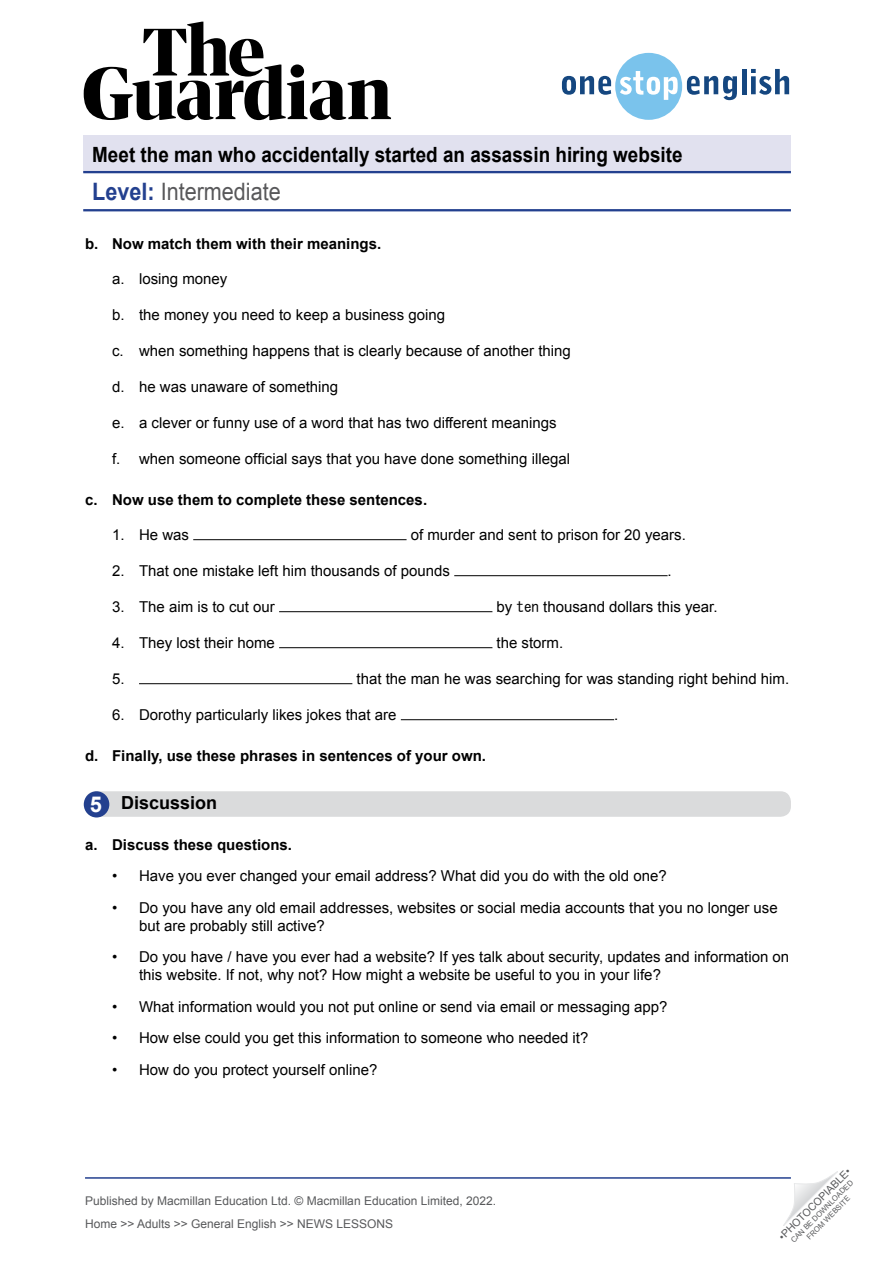
<style>
.page{position:relative;width:893px;height:1263px;background:#fff}
.page>*{position:absolute;margin:0;border:0;box-sizing:border-box;transform-origin:0 0}
.t1{font:24px "Arial";color:#58585a;scale:.9 1}
.WS__Exercise_title{font:700 21.9px "Arial";color:#fff}
.t2{font:700 21px "Arial";color:#000;scale:.9 1}
.WS__Exercise_title-2{font:700 18px "Arial";color:#000}
.WS__Body_text_number{font:15px/18px "Arial";color:#000}
.t3{font:700 15px "Arial";color:#000}
.t4{font:12px/23px "Arial";color:#58595b}
.t5{font:10.5px "Arial";color:#58595b}
.t6{font:7.5px/9px "Arial";color:#58595b;text-align:center}
.s1{font-weight:700;color:#23408f}
.s2{font-family:"MS Gothic"}
</style>
<div class="page">
<hr style="left:83px;top:209px;width:708px;height:2px;background:#23408f">
<svg style="left:84px;top:22px;width:307px;height:98px"></svg>
<svg style="left:562px;top:53px;width:175px;height:67px"></svg>
<hr style="left:742px;top:69px;width:4px;height:25px;background:#154780">
<svg style="left:751px;top:69px;width:38px;height:26px"></svg>
<div style="left:83px;top:136px;width:708px;height:37px;background:#e1e1ef"></div>
<hr style="left:83px;top:171px;width:708px;height:2px;background:#23408f">
<svg style="left:783px;top:1171px;width:55px;height:55px"></svg>
<hr style="left:85px;top:1177px;width:706px;height:2px;background:#23408f">
<div style="left:85px;top:791px;width:706px;height:26px;background:#dadbdc;border-radius:10px"></div>
<div style="left:84px;top:791px;width:25px;height:26px;background:#23408f;border-radius:50%"></div>
<hr style="left:193px;top:539px;width:214px;height:1px;background:#000">
<hr style="left:454px;top:575px;width:214px;height:1px;background:#000">
<hr style="left:279px;top:611px;width:213px;height:1px;background:#000">
<hr style="left:279px;top:647px;width:213px;height:1px;background:#000">
<hr style="left:139px;top:683px;width:213px;height:1px;background:#000">
<hr style="left:401px;top:719px;width:213px;height:1px;background:#000">
<h3 class="t2" style="left:92px;top:141px;width:657px">Meet the man who accidentally started an assassin hiring website</h3>
<h1 class="t1" style="left:92px;top:176px;width:211px"><span class="s1">Level:</span> Intermediate</h1>
<p class="t3" style="left:85px;top:234px;width:298px">b. Now match them with their meanings.</p>
<p class="WS__Body_text_number" style="left:112px;top:270px;width:117px">a. losing money</p>
<p class="WS__Body_text_number" style="left:112px;top:306px;width:335px">b. the money you need to keep a business going</p>
<p class="WS__Body_text_number" style="left:112px;top:342px;width:460px">c. when something happens that is clearly because of another thing</p>
<p class="WS__Body_text_number" style="left:112px;top:378px;width:228px">d. he was unaware of something</p>
<p class="WS__Body_text_number" style="left:112px;top:414px;width:446px">e. a clever or funny use of a word that has two different meanings</p>
<p class="WS__Body_text_number" style="left:112px;top:450px;width:460px">f. when someone official says that you have done something illegal</p>
<p class="t3" style="left:85px;top:489px;width:344px">c. Now use them to complete these sentences.</p>
<p class="WS__Body_text_number" style="left:112px;top:526px;width:79px">1. He was</p>
<p class="WS__Body_text_number" style="left:411px;top:526px;width:277px">of murder and sent to prison for 20 years.</p>
<p class="WS__Body_text_number" style="left:112px;top:562px;width:339px">2. That one mistake left him thousands of pounds</p>
<p class="WS__Body_text_number" style="left:668px;top:562px;width:6px">.</p>
<p class="WS__Body_text_number" style="left:112px;top:598px;width:164px">3. The aim is to cut our</p>
<p class="WS__Body_text_number" style="left:497px;top:598px;width:222px">by <span class="s2">ten</span> thousand dollars this year.</p>
<p class="WS__Body_text_number" style="left:112px;top:634px;width:164px">4. They lost their home</p>
<p class="WS__Body_text_number" style="left:497px;top:634px;width:68px">the storm.</p>
<p class="WS__Body_text_number" style="left:112px;top:670px;width:14px">5.</p>
<p class="WS__Body_text_number" style="left:357px;top:670px;width:434px">that the man he was searching for was standing right behind him.</p>
<p class="WS__Body_text_number" style="left:112px;top:706px;width:286px">6. Dorothy particularly likes jokes that are</p>
<p class="WS__Body_text_number" style="left:614px;top:706px;width:6px">.</p>
<p class="t3" style="left:85px;top:745px;width:403px">d. Finally, use these phrases in sentences of your own.</p>
<p class="WS__Exercise_title-2" style="left:121px;top:791px;width:98px">Discussion</p>
<p class="t3" style="left:85px;top:834px;width:209px">a. Discuss these questions.</p>
<p class="WS__Body_text_number" style="left:112px;top:867px;width:556px">• Have you ever changed your email address? What did you do with the old one?</p>
<p class="WS__Body_text_number" style="left:139px;top:898px;width:640px;text-indent:-27px">• Do you have any old email addresses, websites or social media accounts that you no longer use but are probably still active?</p>
<p class="WS__Body_text_number" style="left:139px;top:948px;width:652px;text-indent:-27px">• Do you have / have you ever had a website? If yes talk about security, updates and information on this website. If not, why not? How might a website be useful to you in your life?</p>
<p class="WS__Body_text_number" style="left:112px;top:997px;width:557px">• What information would you not put online or send via email or messaging app?</p>
<p class="WS__Body_text_number" style="left:112px;top:1029px;width:478px">• How else could you get this information to someone who needed it?</p>
<p class="WS__Body_text_number" style="left:112px;top:1060px;width:267px">• How do you protect yourself online?</p>
<p class="WS__Exercise_title" style="left:90px;top:789px;width:14px">5</p>
<p class="t4" style="left:85px;top:1189px;width:413px">Published by Macmillan Education Ltd. © Macmillan Education Limited, 2022.<br>Home &gt;&gt; Adults &gt;&gt; General English &gt;&gt; NEWS LESSONS</p>
<p class="t5" style="left:776px;top:1233px;width:99px;rotate:-45deg">•PHOTOCOPIABLE•</p>
<p class="t6" style="left:789px;top:1238px;width:86px;rotate:-45deg">CAN BE DOWNLOADED<br>FROM WEBSITE</p>
</div>
